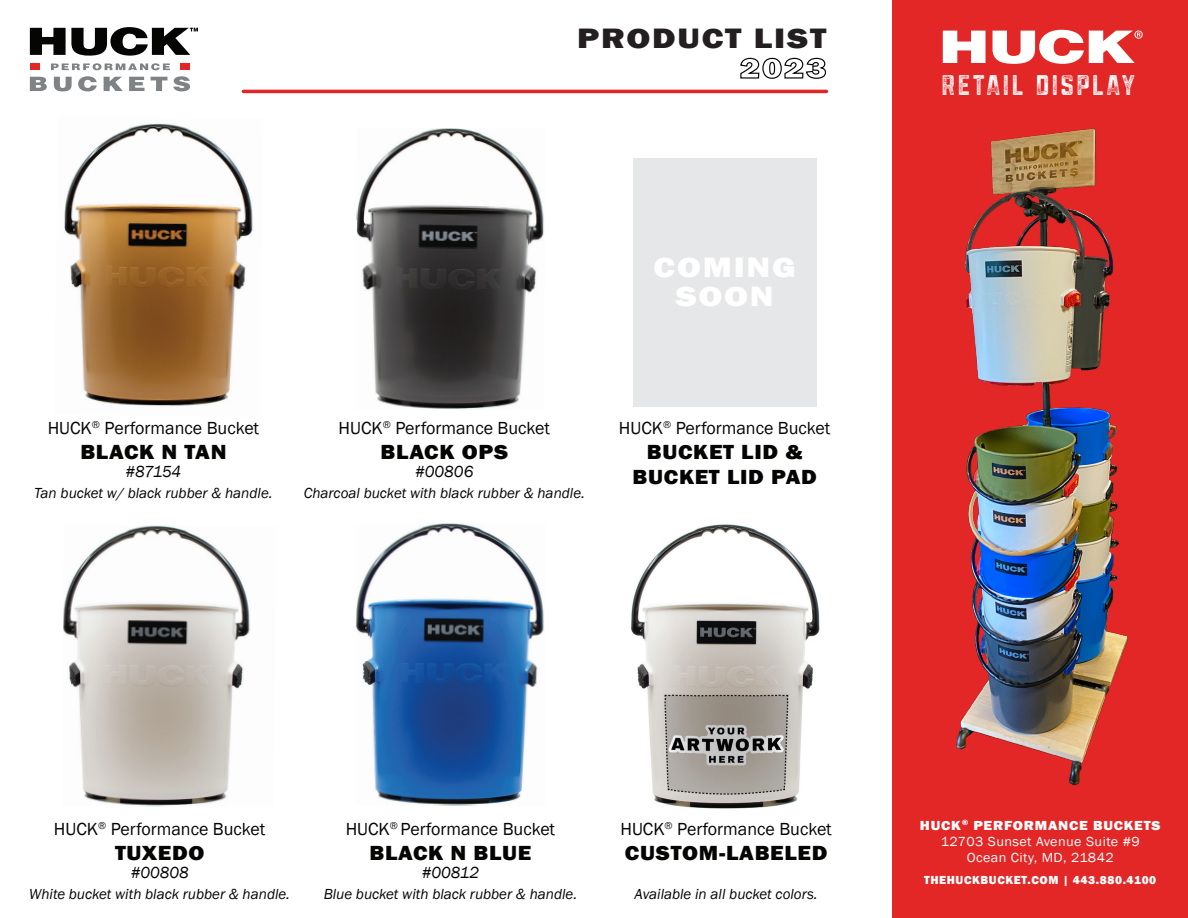
<style>
.page{position:relative;width:1188px;height:918px;background:#fff}
.page>*{position:absolute;margin:0;border:0;box-sizing:border-box;transform-origin:0 0}
.t1{font:33px "Sanhurst Wide Grunge";letter-spacing:.04em;color:#fff}
.t2{font:800 28.95px "Franklin Gothic";letter-spacing:.05em;color:#231f20;scale:1.2 1}
.t3{font:800 28.95px/29.5px "Franklin Gothic";letter-spacing:.05em;color:#fff;text-align:center;scale:1.2 1}
.t4{font:800 21px/25.2px "Franklin Gothic";letter-spacing:.03em;color:#050504;text-align:center;scale:1.1 1}
.t5{font:18px "Franklin Gothic";color:#050504}
.t6{font:italic 16.5px "Franklin Gothic";color:#050504}
.t7{font:italic 15px "Franklin Gothic";color:#050504}
.t8{font:13.5px/16.2px "Franklin Gothic";letter-spacing:.03em;color:#fff;text-align:center;scale:1.05 1}
.t9{font:800 12px "Franklin Gothic";letter-spacing:.05em;color:#fff}
.s1{font-weight:800}
</style>
<div class="page">
<div style="left:893px;top:0;width:295px;height:918px;background:#e32626"></div>
<img style="left:777px;top:85px;width:351px;height:703px">
<svg style="left:740px;top:57px;width:87px;height:22px"></svg>
<svg style="left:51px;top:63px;width:119px;height:7px"></svg>
<div style="left:30px;top:64px;width:10px;height:6px;background:#e32525"></div>
<div style="left:180px;top:64px;width:10px;height:6px;background:#e32525"></div>
<svg style="left:30px;top:77px;width:17px;height:14px"></svg>
<svg style="left:54px;top:77px;width:18px;height:14px"></svg>
<svg style="left:78px;top:76px;width:19px;height:15px"></svg>
<svg style="left:104px;top:77px;width:19px;height:14px"></svg>
<svg style="left:129px;top:77px;width:16px;height:14px"></svg>
<svg style="left:151px;top:76px;width:39px;height:15px"></svg>
<svg style="left:30px;top:27px;width:168px;height:29px"></svg>
<hr style="left:243px;top:90px;width:583px;height:3px;background:#e32525">
<img style="left:356px;top:523px;width:188px;height:283px">
<img style="left:63px;top:525px;width:187px;height:282px">
<img style="left:64px;top:123px;width:189px;height:284px">
<img style="left:356px;top:128px;width:188px;height:281px">
<svg style="left:943px;top:31px;width:43px;height:32px"></svg>
<svg style="left:993px;top:30px;width:150px;height:34px"></svg>
<div style="left:633px;top:158px;width:183px;height:248px;background:#e6e7e9"></div>
<img style="left:631px;top:518px;width:207px;height:291px">
<h2 class="t2" style="left:577px;top:20px;width:209px">PRODUCT LIST</h2>
<h2 class="t3" style="left:654px;top:252px;width:120px">COMING<br>SOON</h2>
<p class="t5" style="left:48px;top:417px;width:213px">HUCK<sup>®</sup> Performance Bucket</p>
<h3 class="t4" style="left:80px;top:439px;width:134px">BLACK N TAN</h3>
<p class="t6" style="left:126px;top:461px;width:57px">#87154</p>
<p class="t7" style="left:34px;top:484px;width:240px">Tan bucket w/ black rubber &amp; handle.</p>
<p class="t5" style="left:339px;top:417px;width:213px">HUCK<sup>®</sup> Performance Bucket</p>
<h3 class="t4" style="left:381px;top:439px;width:117px">BLACK OPS</h3>
<p class="t6" style="left:415px;top:461px;width:60px">#00806</p>
<p class="t7" style="left:304px;top:484px;width:283px">Charcoal bucket with black rubber &amp; handle.</p>
<p class="t5" style="left:619px;top:417px;width:213px">HUCK<sup>®</sup> Performance Bucket</p>
<h3 class="t4" style="left:633px;top:439px;width:169px">BUCKET LID &amp;<br>BUCKET LID PAD</h3>
<h1 class="t1" style="left:943px;top:68px;width:196px">RETAIL DISPLAY</h1>
<p class="t5" style="left:54px;top:817px;width:213px">HUCK<sup>®</sup> Performance Bucket</p>
<h3 class="t4" style="left:115px;top:840px;width:83px">TUXEDO</h3>
<p class="t6" style="left:131px;top:862px;width:60px">#00808</p>
<p class="t7" style="left:29px;top:884px;width:262px">White bucket with black rubber &amp; handle.</p>
<p class="t5" style="left:346px;top:817px;width:211px">HUCK<sup>®</sup> Performance Bucket</p>
<h3 class="t4" style="left:369px;top:840px;width:149px">BLACK N BLUE</h3>
<p class="t6" style="left:422px;top:862px;width:59px">#00812</p>
<p class="t7" style="left:324px;top:884px;width:255px">Blue bucket with black rubber &amp; handle.</p>
<p class="t5" style="left:620px;top:817px;width:213px">HUCK<sup>®</sup> Performance Bucket</p>
<h3 class="t4" style="left:625px;top:840px;width:186px">CUSTOM-LABELED</h3>
<p class="t7" style="left:635px;top:884px;width:185px">Available in all bucket colors.</p>
<p class="t8" style="left:920px;top:817px;width:231px"><span class="s1">HUCK</span><sup>®</sup> <span class="s1">PERFORMANCE BUCKETS<br></span>12703 Sunset Avenue Suite #9<br>Ocean City, MD, 21842</p>
<p class="t9" style="left:924px;top:872px;width:234px">THEHUCKBUCKET.COM | 443.880.4100</p>
</div>
